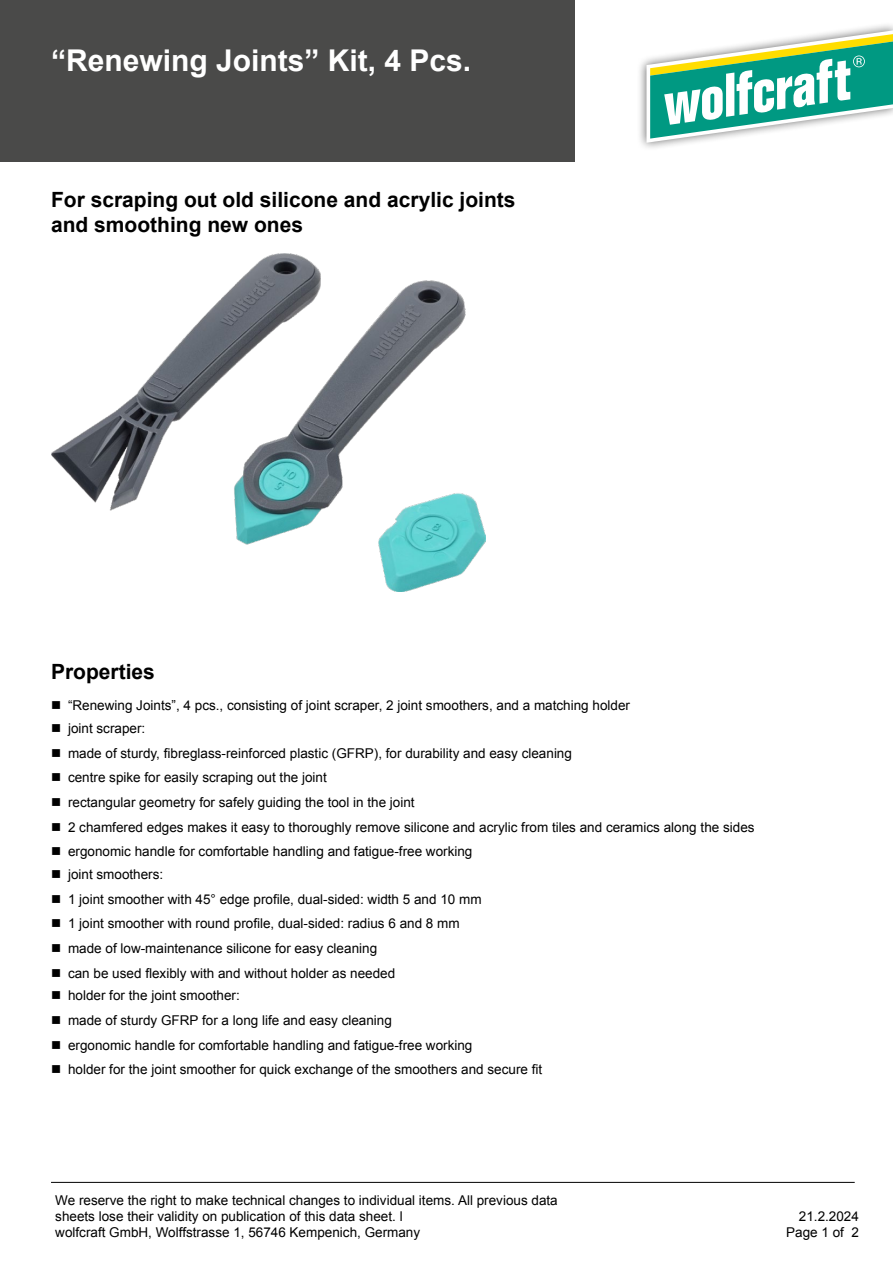
<style>
.page{position:relative;width:893px;height:1263px;background:#fff}
.page>*{position:absolute;margin:0;border:0;box-sizing:border-box;transform-origin:0 0}
.t1{font:700 30px "Arial";color:#fff}
.t2{font:700 21px/25.2px "Arial";color:#000}
.t3{font:13.5px/24.8px "Arial";color:#000}
</style>
<div class="page">
<div style="left:0;top:0;width:574px;height:162px;background:#4a4a49"></div>
<hr style="left:51px;top:1182px;width:804px;height:1px;background:#000">
<div style="left:637px;top:22px;width:256px;height:130px;background:#000;opacity:.6"></div>
<svg style="left:646px;top:30px;width:247px;height:113px"></svg>
<img style="left:51px;top:253px;width:435px;height:338px">
<h1 class="t1" style="left:51px;top:40px;width:422px">“Renewing Joints” Kit, 4 Pcs.</h1>
<h2 class="t2" style="left:51px;top:187px;width:466px">For scraping out old silicone and acrylic joints and smoothing new ones</h2>
<h2 class="t2" style="left:51px;top:660px;width:105px">Properties</h2>
<p class="t3" style="left:68px;top:694px;width:564px;line-height:22.6px">“Renewing Joints”, 4 pcs., consisting of joint scraper, 2 joint smoothers, and a matching holder joint scraper:</p>
<p class="t3" style="left:68px;top:740px;width:688px">made of sturdy, fibreglass-reinforced plastic (GFRP), for durability and easy cleaning<br>centre spike for easily scraping out the joint<br>rectangular geometry for safely guiding the tool in the joint<br>2 chamfered edges makes it easy to thoroughly remove silicone and acrylic from tiles and ceramics along the sides ergonomic handle for comfortable handling and fatigue-free working</p>
<p class="t3" style="left:68px;top:862px;width:415px">joint smoothers:<br>1 joint smoother with 45° edge profile, dual-sided: width 5 and 10 mm 1 joint smoother with round profile, dual-sided: radius 6 and 8 mm made of low-maintenance silicone for easy cleaning<br>can be used flexibly with and without holder as needed</p>
<p class="t3" style="left:68px;top:983px;width:476px">holder for the joint smoother:<br>made of sturdy GFRP for a long life and easy cleaning<br>ergonomic handle for comfortable handling and fatigue-free working<br>holder for the joint smoother for quick exchange of the smoothers and secure fit</p>
<p class="t3" style="left:55px;top:1192px;width:504px;line-height:16.2px">We reserve the right to make technical changes to individual items. All previous data sheets lose their validity on publication of this data sheet. l<br>wolfcraft GmbH, Wolffstrasse 1, 56746 Kempenich, Germany</p>
<p class="t3" style="left:786px;top:1208px;width:74px;line-height:16.2px;text-align:right">21.2.2024<br>Page 1 of 2</p>
</div>
